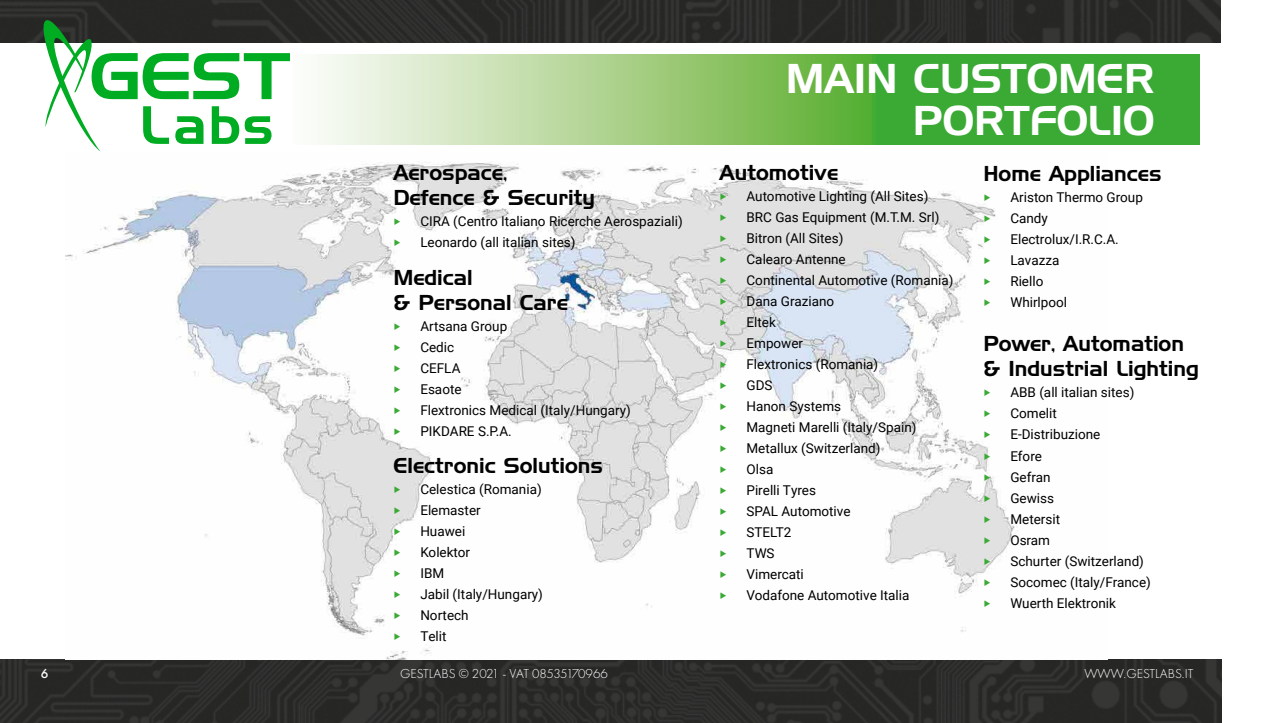
<style>
.page{position:relative;width:1263px;height:723px;background:#fff}
.page>*{position:absolute;margin:0;border:0;box-sizing:border-box;transform-origin:0 0}
.t1{font:40.5px/42px "Handel Gothic";color:#fff;text-align:right}
.t2{font:21px/25.2px "Handel Gothic";color:#020203}
.t3{font:13.5px "Roboto";color:#000}
.t4{font:13.5px "Roboto";color:#3aaa35}
.t5{font:300 13.5px "Futura PT";color:#fff}
.t6{font:500 13.5px "Futura PT";color:#fff}
</style>
<div class="page">
<img style="left:0;top:0;width:1221px;height:43px">
<img style="left:0;top:659px;width:1221px;height:64px">
<img style="left:66px;top:162px;width:951px;height:497px">
<svg style="left:317px;top:54px;width:883px;height:91px;background:#82c46f"></svg>
<svg style="left:40px;top:18px;width:250px;height:133px"></svg>
<h2 class="t2" style="left:393px;top:161px;width:203px">Aerospace,<br>Defence &amp; Security</h2>
<p class="t4" style="left:393px;top:212px;width:9px">‣</p>
<p class="t3" style="left:420px;top:212px;width:264px">CIRA (Centro Italiano Ricerche Aerospaziali)</p>
<p class="t4" style="left:393px;top:233px;width:9px">‣</p>
<p class="t3" style="left:420px;top:233px;width:157px">Leonardo (all italian sites)</p>
<h2 class="t2" style="left:393px;top:266px;width:176px">Medical<br>&amp; Personal Care</h2>
<p class="t4" style="left:393px;top:317px;width:9px">‣</p>
<p class="t3" style="left:420px;top:317px;width:88px">Artsana Group</p>
<p class="t4" style="left:393px;top:338px;width:9px">‣</p>
<p class="t3" style="left:420px;top:338px;width:35px">Cedic</p>
<p class="t4" style="left:393px;top:359px;width:9px">‣</p>
<p class="t3" style="left:420px;top:359px;width:42px">CEFLA</p>
<p class="t4" style="left:393px;top:380px;width:9px">‣</p>
<p class="t3" style="left:420px;top:380px;width:43px">Esaote</p>
<p class="t4" style="left:393px;top:401px;width:9px">‣</p>
<p class="t3" style="left:420px;top:401px;width:212px">Flextronics Medical (Italy/Hungary)</p>
<p class="t4" style="left:393px;top:422px;width:9px">‣</p>
<p class="t3" style="left:420px;top:422px;width:93px">PIKDARE S.P.A.</p>
<h2 class="t2" style="left:393px;top:454px;width:211px">Electronic Solutions</h2>
<p class="t4" style="left:393px;top:480px;width:9px">‣</p>
<p class="t3" style="left:420px;top:480px;width:123px">Celestica (Romania)</p>
<p class="t4" style="left:393px;top:501px;width:9px">‣</p>
<p class="t3" style="left:420px;top:501px;width:62px">Elemaster</p>
<p class="t4" style="left:393px;top:522px;width:9px">‣</p>
<p class="t3" style="left:420px;top:522px;width:46px">Huawei</p>
<p class="t4" style="left:393px;top:543px;width:9px">‣</p>
<p class="t3" style="left:420px;top:543px;width:51px">Kolektor</p>
<p class="t4" style="left:393px;top:564px;width:9px">‣</p>
<p class="t3" style="left:420px;top:564px;width:25px">IBM</p>
<p class="t4" style="left:393px;top:585px;width:9px">‣</p>
<p class="t3" style="left:420px;top:585px;width:124px">Jabil (Italy/Hungary)</p>
<p class="t4" style="left:393px;top:606px;width:9px">‣</p>
<p class="t3" style="left:420px;top:606px;width:50px">Nortech</p>
<p class="t4" style="left:393px;top:627px;width:9px">‣</p>
<p class="t3" style="left:420px;top:627px;width:28px">Telit</p>
<h1 class="t1" style="left:786px;top:61px;width:370px">MAIN CUSTOMER<br>PORTFOLIO</h1>
<h2 class="t2" style="left:719px;top:161px;width:120px">Automotive</h2>
<p class="t4" style="left:719px;top:187px;width:9px">‣</p>
<p class="t3" style="left:746px;top:187px;width:183px">Automotive Lighting (All Sites)</p>
<p class="t4" style="left:719px;top:208px;width:9px">‣</p>
<p class="t3" style="left:746px;top:208px;width:194px">BRC Gas Equipment (M.T.M. Srl)</p>
<p class="t4" style="left:719px;top:229px;width:9px">‣</p>
<p class="t3" style="left:746px;top:229px;width:98px">Bitron (All Sites)</p>
<p class="t4" style="left:719px;top:250px;width:9px">‣</p>
<p class="t3" style="left:746px;top:250px;width:101px">Calearo Antenne</p>
<p class="t4" style="left:719px;top:271px;width:9px">‣</p>
<p class="t3" style="left:746px;top:271px;width:209px">Continental Automotive (Romania)</p>
<p class="t4" style="left:719px;top:292px;width:9px">‣</p>
<p class="t3" style="left:746px;top:292px;width:89px">Dana Graziano</p>
<p class="t4" style="left:719px;top:313px;width:9px">‣</p>
<p class="t3" style="left:746px;top:313px;width:31px">Eltek</p>
<p class="t4" style="left:719px;top:334px;width:9px">‣</p>
<p class="t3" style="left:746px;top:334px;width:58px">Empower</p>
<p class="t4" style="left:719px;top:355px;width:9px">‣</p>
<p class="t3" style="left:746px;top:355px;width:133px">Flextronics (Romania)</p>
<p class="t4" style="left:719px;top:376px;width:9px">‣</p>
<p class="t3" style="left:746px;top:376px;width:28px">GDS</p>
<p class="t4" style="left:719px;top:397px;width:9px">‣</p>
<p class="t3" style="left:746px;top:397px;width:96px">Hanon Systems</p>
<p class="t4" style="left:719px;top:418px;width:9px">‣</p>
<p class="t3" style="left:746px;top:418px;width:172px">Magneti Marelli (Italy/Spain)</p>
<p class="t4" style="left:719px;top:439px;width:9px">‣</p>
<p class="t3" style="left:746px;top:439px;width:136px">Metallux (Switzerland)</p>
<p class="t4" style="left:719px;top:460px;width:9px">‣</p>
<p class="t3" style="left:746px;top:460px;width:28px">Olsa</p>
<p class="t4" style="left:719px;top:481px;width:9px">‣</p>
<p class="t3" style="left:746px;top:481px;width:71px">Pirelli Tyres</p>
<p class="t4" style="left:719px;top:502px;width:9px">‣</p>
<p class="t3" style="left:746px;top:502px;width:106px">SPAL Automotive</p>
<p class="t4" style="left:719px;top:523px;width:9px">‣</p>
<p class="t3" style="left:746px;top:523px;width:46px">STELT2</p>
<p class="t4" style="left:719px;top:544px;width:9px">‣</p>
<p class="t3" style="left:746px;top:544px;width:30px">TWS</p>
<p class="t4" style="left:719px;top:565px;width:9px">‣</p>
<p class="t3" style="left:746px;top:565px;width:59px">Vimercati</p>
<p class="t4" style="left:719px;top:586px;width:9px">‣</p>
<p class="t3" style="left:746px;top:586px;width:165px">Vodafone Automotive Italia</p>
<h2 class="t2" style="left:983px;top:162px;width:180px">Home Appliances</h2>
<p class="t4" style="left:983px;top:187px;width:9px">‣</p>
<p class="t3" style="left:1010px;top:187px;width:134px">Ariston Thermo Group</p>
<p class="t4" style="left:983px;top:208px;width:9px">‣</p>
<p class="t3" style="left:1010px;top:208px;width:39px">Candy</p>
<p class="t4" style="left:983px;top:229px;width:9px">‣</p>
<p class="t3" style="left:1010px;top:229px;width:110px">Electrolux/I.R.C.A.</p>
<p class="t4" style="left:983px;top:250px;width:9px">‣</p>
<p class="t3" style="left:1010px;top:250px;width:51px">Lavazza</p>
<p class="t4" style="left:983px;top:271px;width:9px">‣</p>
<p class="t3" style="left:1010px;top:271px;width:35px">Riello</p>
<p class="t4" style="left:983px;top:292px;width:9px">‣</p>
<p class="t3" style="left:1010px;top:292px;width:58px">Whirlpool</p>
<h2 class="t2" style="left:983px;top:332px;width:217px">Power, Automation &amp; Industrial Lighting</h2>
<p class="t4" style="left:983px;top:383px;width:9px">‣</p>
<p class="t3" style="left:1010px;top:383px;width:126px">ABB (all italian sites)</p>
<p class="t4" style="left:983px;top:404px;width:9px">‣</p>
<p class="t3" style="left:1010px;top:404px;width:48px">Comelit</p>
<p class="t4" style="left:983px;top:425px;width:9px">‣</p>
<p class="t3" style="left:1010px;top:425px;width:92px">E-Distribuzione</p>
<p class="t4" style="left:983px;top:446px;width:9px">‣</p>
<p class="t3" style="left:1010px;top:446px;width:33px">Efore</p>
<p class="t4" style="left:983px;top:467px;width:9px">‣</p>
<p class="t3" style="left:1010px;top:467px;width:42px">Gefran</p>
<p class="t4" style="left:983px;top:488px;width:9px">‣</p>
<p class="t3" style="left:1010px;top:488px;width:45px">Gewiss</p>
<p class="t4" style="left:983px;top:509px;width:9px">‣</p>
<p class="t3" style="left:1010px;top:509px;width:51px">Metersit</p>
<p class="t4" style="left:983px;top:530px;width:9px">‣</p>
<p class="t3" style="left:1010px;top:530px;width:41px">Osram</p>
<p class="t4" style="left:983px;top:551px;width:9px">‣</p>
<p class="t3" style="left:1010px;top:551px;width:135px">Schurter (Switzerland)</p>
<p class="t4" style="left:983px;top:572px;width:9px">‣</p>
<p class="t3" style="left:1010px;top:572px;width:142px">Socomec (Italy/France)</p>
<p class="t4" style="left:983px;top:593px;width:9px">‣</p>
<p class="t3" style="left:1010px;top:593px;width:107px">Wuerth Elektronik</p>
<p class="t6" style="left:41px;top:665px;width:9px">6</p>
<p class="t5" style="left:400px;top:666px;width:209px">GESTLABS © 2021 - VAT 08535170966</p>
<p class="t5" style="left:1084px;top:666px;width:110px">WWW.GESTLABS.IT</p>
</div>
